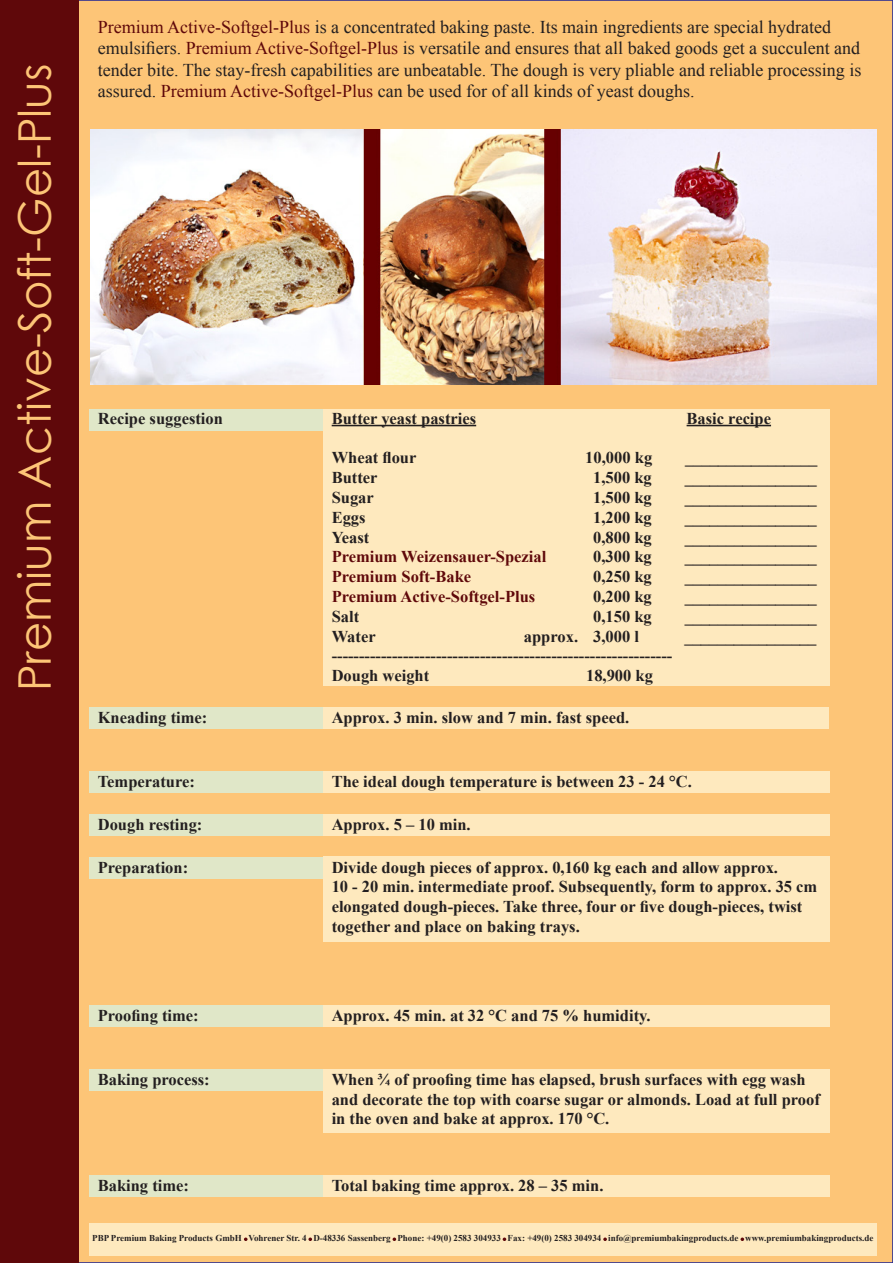
<style>
.page{position:relative;width:893px;height:1263px;background:#fff}
.page>*{position:absolute;margin:0;border:0;box-sizing:border-box;transform-origin:0 0}
.t1{font:45px "Century Gothic";color:#fdc577}
.t2{font:18px/21.6px "Times New Roman";color:#231f20}
.t3{font:700 16.5px/19.8px "Times New Roman";color:#231f20}
.t4{font:700 16.5px "Times New Roman";color:#5f080a}
.t5{font:700 9px "Times New Roman";color:#231f20}
.s1{color:#5f080a}
</style>
<div class="page">
<div style="left:65px;top:0;width:828px;height:1263px;background:#fdc577"></div>
<div style="left:89px;top:707px;width:234px;height:22px;background:#e0e7c8"></div>
<div style="left:89px;top:1175px;width:234px;height:21px;background:#e0e7c8"></div>
<div style="left:323px;top:707px;width:506px;height:22px;background:#fee9be"></div>
<div style="left:323px;top:857px;width:506px;height:85px;background:#fee9be"></div>
<div style="left:323px;top:1069px;width:506px;height:64px;background:#fee9be"></div>
<div style="left:323px;top:1175px;width:506px;height:21px;background:#fee9be"></div>
<div style="left:0;top:0;width:79px;height:1263px;background:#5f080a"></div>
<img style="left:90px;top:130px;width:787px;height:255px">
<div style="left:89px;top:1223px;width:787px;height:32px;background:#fee9be"></div>
<svg style="left:244px;top:1237px;width:4px;height:4px"></svg>
<svg style="left:308px;top:1237px;width:4px;height:4px"></svg>
<svg style="left:393px;top:1237px;width:3px;height:4px"></svg>
<svg style="left:503px;top:1237px;width:3px;height:4px"></svg>
<svg style="left:603px;top:1237px;width:4px;height:4px"></svg>
<svg style="left:740px;top:1237px;width:4px;height:4px"></svg>
<div style="left:323px;top:410px;width:506px;height:276px;background:#fee9be"></div>
<hr style="left:332px;top:425px;width:144px;height:1px;background:#231f20">
<hr style="left:687px;top:425px;width:84px;height:1px;background:#231f20">
<div style="left:89px;top:410px;width:234px;height:21px;background:#e0e7c8"></div>
<div style="left:89px;top:771px;width:234px;height:21px;background:#e0e7c8"></div>
<div style="left:89px;top:814px;width:234px;height:21px;background:#e0e7c8"></div>
<div style="left:89px;top:857px;width:234px;height:21px;background:#e0e7c8"></div>
<div style="left:89px;top:1006px;width:234px;height:21px;background:#e0e7c8"></div>
<div style="left:89px;top:1069px;width:234px;height:21px;background:#e0e7c8"></div>
<div style="left:323px;top:771px;width:506px;height:21px;background:#fee9be"></div>
<div style="left:323px;top:814px;width:506px;height:21px;background:#fee9be"></div>
<div style="left:323px;top:1006px;width:506px;height:21px;background:#fee9be"></div>
<p class="t1" style="left:3px;top:691px;width:629px;rotate:-90deg">Premium Active-Soft-Gel-Plus</p>
<p class="t2" style="left:98px;top:15px;width:765px"><span class="s1">Premium Active-Softgel-Plus</span> is a concentrated baking paste. Its main ingredients are special hydrated emulsifiers. <span class="s1">Premium Active-Softgel-Plus</span> is versatile and ensures that all baked goods get a succulent and tender bite. The stay-fresh capabilities are unbeatable. The dough is very pliable and reliable processing is assured. <span class="s1">Premium Active-Softgel-Plus</span> can be used for of all kinds of yeast doughs.</p>
<p class="t3" style="left:98px;top:408px;width:127px">Recipe suggestion</p>
<p class="t3" style="left:332px;top:408px;width:146px">Butter yeast pastries</p>
<p class="t3" style="left:687px;top:408px;width:86px">Basic recipe</p>
<p class="t3" style="left:332px;top:447px;width:86px">Wheat flour</p>
<p class="t3" style="left:585px;top:447px;width:68px">10,000 kg</p>
<p class="t3" style="left:685px;top:447px;width:133px">________________</p>
<p class="t3" style="left:332px;top:467px;width:47px">Butter</p>
<p class="t3" style="left:593px;top:467px;width:60px">1,500 kg</p>
<p class="t3" style="left:685px;top:467px;width:133px">________________</p>
<p class="t3" style="left:332px;top:487px;width:44px">Sugar</p>
<p class="t3" style="left:593px;top:487px;width:60px">1,500 kg</p>
<p class="t3" style="left:685px;top:487px;width:133px">________________</p>
<p class="t3" style="left:332px;top:507px;width:35px">Eggs</p>
<p class="t3" style="left:593px;top:507px;width:60px">1,200 kg</p>
<p class="t3" style="left:685px;top:507px;width:133px">________________</p>
<p class="t3" style="left:332px;top:527px;width:39px">Yeast</p>
<p class="t3" style="left:593px;top:527px;width:60px">0,800 kg</p>
<p class="t3" style="left:685px;top:527px;width:133px">________________</p>
<p class="t4" style="left:332px;top:545px;width:216px">Premium Weizensauer-Spezial</p>
<p class="t3" style="left:593px;top:546px;width:60px">0,300 kg</p>
<p class="t3" style="left:685px;top:546px;width:134px">________________</p>
<p class="t4" style="left:332px;top:565px;width:141px">Premium Soft-Bake</p>
<p class="t3" style="left:593px;top:566px;width:60px">0,250 kg</p>
<p class="t3" style="left:685px;top:566px;width:134px">________________</p>
<p class="t4" style="left:332px;top:585px;width:205px">Premium Active-Softgel-Plus</p>
<p class="t3" style="left:593px;top:586px;width:60px">0,200 kg</p>
<p class="t3" style="left:685px;top:586px;width:133px">________________</p>
<p class="t3" style="left:332px;top:606px;width:29px">Salt</p>
<p class="t3" style="left:593px;top:606px;width:60px">0,150 kg</p>
<p class="t3" style="left:685px;top:606px;width:133px">________________</p>
<p class="t3" style="left:332px;top:626px;width:45px">Water</p>
<p class="t3" style="left:524px;top:626px;width:117px">approx. 3,000 l</p>
<p class="t3" style="left:684px;top:626px;width:133px">________________</p>
<p class="t3" style="left:332px;top:645px;width:342px">--------------------------------------------------------------</p>
<p class="t3" style="left:332px;top:665px;width:99px">Dough weight</p>
<p class="t3" style="left:586px;top:665px;width:68px">18,900 kg</p>
<p class="t3" style="left:98px;top:707px;width:111px">Kneading time:</p>
<p class="t3" style="left:332px;top:707px;width:299px">Approx. 3 min. slow and 7 min. fast speed.</p>
<p class="t3" style="left:98px;top:771px;width:99px">Temperature:</p>
<p class="t3" style="left:98px;top:814px;width:106px">Dough resting:</p>
<p class="t3" style="left:98px;top:857px;width:92px">Preparation:</p>
<p class="t3" style="left:332px;top:771px;width:362px">The ideal dough temperature is between 23 - 24 °C.</p>
<p class="t3" style="left:332px;top:814px;width:141px">Approx. 5 – 10 min.</p>
<p class="t3" style="left:332px;top:857px;width:448px">Divide dough pieces of approx. 0,160 kg each and allow approx.</p>
<p class="t3" style="left:332px;top:876px;width:487px">10 - 20 min. intermediate proof. Subsequently, form to approx. 35 cm elongated dough-pieces. Take three, four or five dough-pieces, twist together and place on baking trays.</p>
<p class="t3" style="left:98px;top:1005px;width:102px">Proofing time:</p>
<p class="t3" style="left:332px;top:1005px;width:320px">Approx. 45 min. at 32 °C and 75 % humidity.</p>
<p class="t3" style="left:98px;top:1069px;width:114px">Baking process:</p>
<p class="t3" style="left:332px;top:1069px;width:490px">When ¾ of proofing time has elapsed, brush surfaces with egg wash and decorate the top with coarse sugar or almonds. Load at full proof in the oven and bake at approx. 170 °C.</p>
<p class="t3" style="left:98px;top:1175px;width:93px">Baking time:</p>
<p class="t3" style="left:332px;top:1175px;width:273px">Total baking time approx. 28 – 35 min.</p>
<p class="t5" style="left:92px;top:1232px;width:783px">PBP Premium Baking Products GmbH Vohrener Str. 4 D-48336 Sassenberg Phone: +49(0) 2583 304933 Fax: +49(0) 2583 304934 info@premiumbakingproducts.de www.premiumbakingproducts.de</p>
</div>
